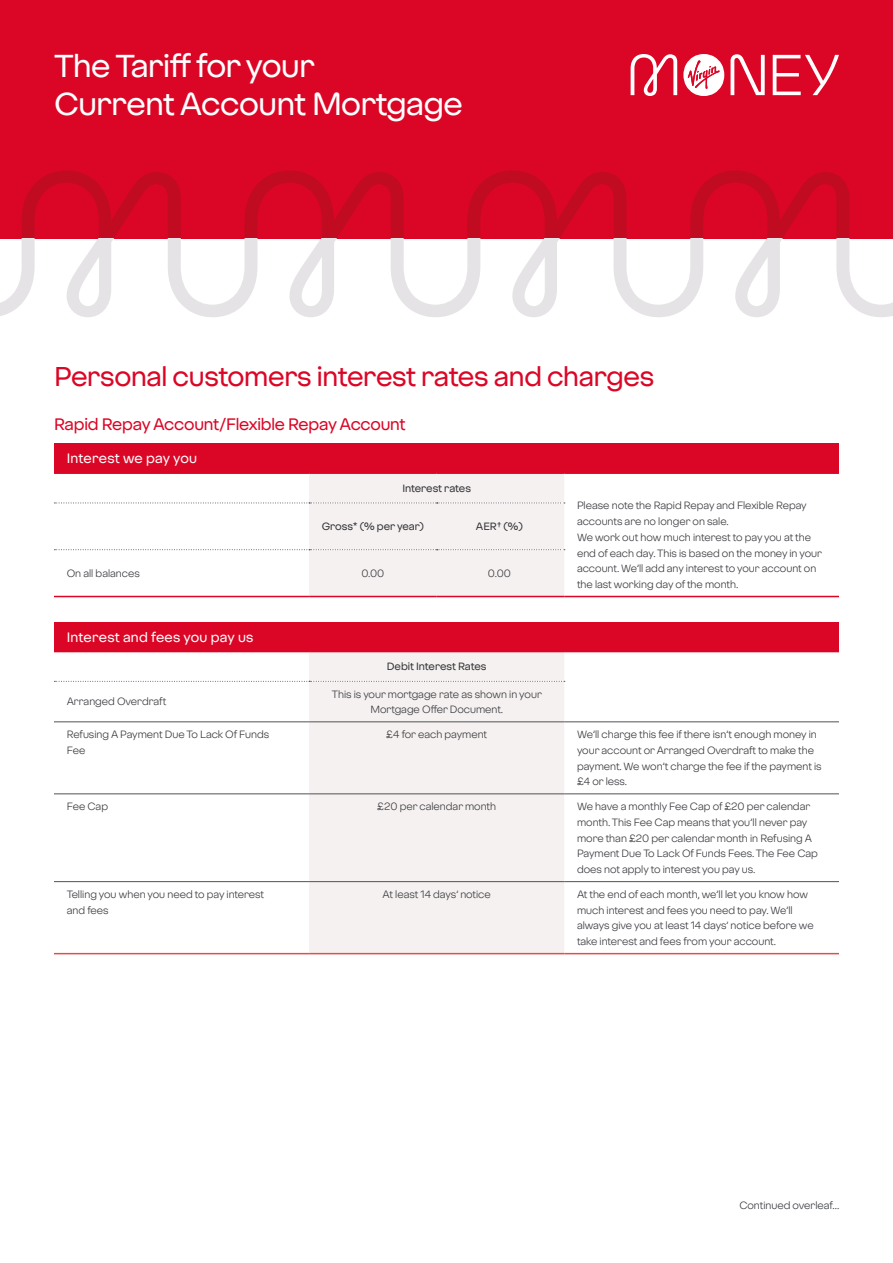
<style>
.page{position:relative;width:893px;height:1263px;background:#fff}
.page>*{position:absolute;margin:0;border:0;box-sizing:border-box;transform-origin:0 0}
.t1{font:500 31.5px/37.5px "Virgin Money Sans";letter-spacing:-.01em;color:#fff}
.t2{font:500 27px "Virgin Money Sans";letter-spacing:-.01em;color:#db0626}
.t3{font:500 16.5px "Virgin Money Sans";letter-spacing:-.01em;color:#db0626}
.t4{font:500 13.5px "Virgin Money Sans";letter-spacing:.015em;color:#fff}
.t5{font:10.5px/15.8px "Virgin Money Sans";color:#35363b}
.t6{font:500 10.5px "Virgin Money Sans";letter-spacing:-.005em;color:#35363b}
</style>
<div class="page">
<div style="left:0;top:0;width:893px;height:238px;background:#db0626"></div>
<svg style="left:22px;top:170px;width:828px;height:68px"></svg>
<svg style="left:0;top:239px;width:893px;height:78px"></svg>
<svg style="left:631px;top:54px;width:46px;height:42px"></svg>
<svg style="left:731px;top:54px;width:34px;height:41px"></svg>
<svg style="left:773px;top:55px;width:66px;height:40px"></svg>
<svg style="left:683px;top:54px;width:41px;height:42px"></svg>
<div style="left:54px;top:443px;width:785px;height:30px;background:#db0626"></div>
<hr style="left:564px;top:596px;width:275px;height:1px;background:#db0626">
<svg style="left:54px;top:474px;width:511px;height:122px"></svg>
<hr style="left:54px;top:472px;width:255px;height:2px;background:#db0626">
<hr style="left:309px;top:472px;width:128px;height:2px;background:#db0626">
<hr style="left:437px;top:472px;width:127px;height:2px;background:#db0626">
<hr style="left:564px;top:472px;width:275px;height:2px;background:#db0626">
<hr style="left:54px;top:596px;width:255px;height:1px;background:#db0626">
<hr style="left:309px;top:596px;width:128px;height:1px;background:#db0626">
<hr style="left:437px;top:596px;width:127px;height:1px;background:#db0626">
<div style="left:54px;top:622px;width:785px;height:29px;background:#db0626"></div>
<div style="left:309px;top:652px;width:255px;height:301px;background:#f5f1f0"></div>
<svg style="left:54px;top:681px;width:511px;height:1px"></svg>
<hr style="left:54px;top:651px;width:255px;height:1px;background:#db0626">
<hr style="left:309px;top:651px;width:255px;height:1px;background:#db0626">
<hr style="left:564px;top:651px;width:275px;height:1px;background:#db0626">
<hr style="left:309px;top:721px;width:255px;height:1px;background:#535156">
<hr style="left:309px;top:793px;width:255px;height:1px;background:#535156">
<hr style="left:54px;top:721px;width:255px;height:1px;background:#535156">
<hr style="left:54px;top:793px;width:255px;height:1px;background:#535156">
<hr style="left:564px;top:721px;width:275px;height:1px;background:#535156">
<hr style="left:564px;top:793px;width:275px;height:1px;background:#535156">
<hr style="left:54px;top:953px;width:255px;height:1px;background:#e34e46">
<hr style="left:309px;top:953px;width:255px;height:1px;background:#e34e46">
<hr style="left:564px;top:953px;width:275px;height:1px;background:#e34e46">
<hr style="left:54px;top:881px;width:255px;height:1px;background:#535156">
<hr style="left:309px;top:881px;width:255px;height:1px;background:#535156">
<hr style="left:564px;top:881px;width:275px;height:1px;background:#535156">
<p class="t1" style="left:54px;top:47px;width:410px">The Tariff for your<br>Current Account Mortgage</p>
<p class="t2" style="left:54px;top:360px;width:602px">Personal customers interest rates and charges</p>
<p class="t3" style="left:54px;top:414px;width:353px">Rapid Repay Account/Flexible Repay Account</p>
<p class="t4" style="left:67px;top:450px;width:132px">Interest we pay you</p>
<p class="t6" style="left:402px;top:482px;width:70px">Interest rates</p>
<p class="t6" style="left:322px;top:520px;width:104px">Gross* (% per year)</p>
<p class="t6" style="left:476px;top:520px;width:49px">AER† (%)</p>
<p class="t5" style="left:67px;top:565px;width:75px">On all balances</p>
<p class="t5" style="left:361px;top:565px;width:24px">0.00</p>
<p class="t5" style="left:488px;top:565px;width:24px">0.00</p>
<p class="t4" style="left:67px;top:628px;width:188px">Interest and fees you pay us</p>
<p class="t6" style="left:387px;top:660px;width:101px">Debit Interest Rates</p>
<p class="t5" style="left:577px;top:497px;width:231px">Please note the Rapid Repay and Flexible Repay accounts are no longer on sale.</p>
<p class="t5" style="left:577px;top:529px;width:247px">We work out how much interest to pay you at the end of each day. This is based on the money in your account. We’ll add any interest to your account on the last working day of the month.</p>
<p class="t5" style="left:67px;top:694px;width:101px">Arranged Overdraft</p>
<p class="t5" style="left:332px;top:686px;width:212px;text-align:center">This is your mortgage rate as shown in your<br>Mortgage Offer Document.</p>
<p class="t5" style="left:67px;top:726px;width:204px">Refusing A Payment Due To Lack Of Funds<br>Fee</p>
<p class="t5" style="left:386px;top:726px;width:102px">£4 for each payment</p>
<p class="t5" style="left:577px;top:726px;width:246px">We’ll charge this fee if there isn’t enough money in your account or Arranged Overdraft to make the payment. We won’t charge the fee if the payment is £4 or less.</p>
<p class="t5" style="left:67px;top:798px;width:43px">Fee Cap</p>
<p class="t5" style="left:377px;top:798px;width:120px">£20 per calendar month</p>
<p class="t5" style="left:577px;top:798px;width:242px">We have a monthly Fee Cap of £20 per calendar month. This Fee Cap means that you’ll never pay more than £20 per calendar month in Refusing A Payment Due To Lack Of Funds Fees. The Fee Cap does not apply to interest you pay us.</p>
<p class="t5" style="left:67px;top:886px;width:199px">Telling you when you need to pay interest and fees</p>
<p class="t5" style="left:383px;top:886px;width:110px">At least 14 days’ notice</p>
<p class="t5" style="left:577px;top:886px;width:232px">At the end of each month, we’ll let you know how</p>
<p class="t5" style="left:577px;top:902px;width:217px">much interest and fees you need to pay. We’ll</p>
<p class="t5" style="left:577px;top:917px;width:238px">always give you at least 14 days’ notice before we</p>
<p class="t5" style="left:577px;top:933px;width:200px">take interest and fees from your account.</p>
<p class="t5" style="left:739px;top:1197px;width:101px">Continued overleaf...</p>
</div>
